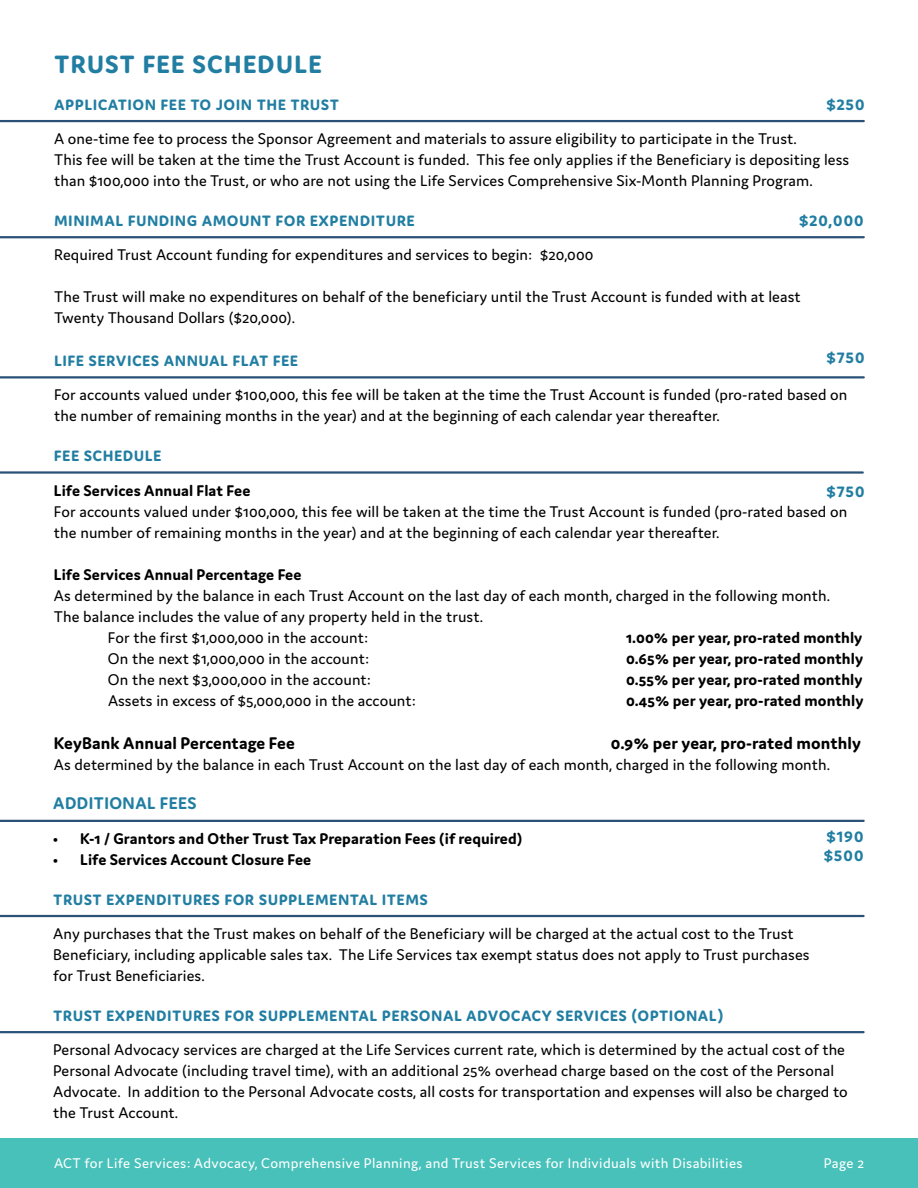
<style>
.page{position:relative;width:918px;height:1188px;background:#fff}
.page>*{position:absolute;margin:0;border:0;box-sizing:border-box;transform-origin:0 0}
.t1{font:700 30px "Domus";letter-spacing:.025em;color:#217ea2}
.t2{font:700 18px/19.5px "Domus";letter-spacing:.025em;color:#217ea2}
.t3{font:700 18px "Domus";color:#000}
.t4{font:16.5px/21px "Domus";letter-spacing:.005em;color:#000}
.t5{font:700 16.5px "Domus";letter-spacing:.005em;color:#000}
.t6{font:15px "Domus";letter-spacing:.025em;color:#fff}
</style>
<div class="page">
<div style="left:0;top:1138px;width:918px;height:50px;background:#48c1ba"></div>
<hr style="left:0;top:120px;width:864px;height:2px;background:#2a5278">
<hr style="left:0;top:376px;width:864px;height:2px;background:#2a5278">
<hr style="left:0;top:236px;width:864px;height:2px;background:#2a5278">
<hr style="left:0;top:471px;width:863px;height:3px;background:#2a5278">
<hr style="left:0;top:915px;width:864px;height:2px;background:#2a5278">
<hr style="left:0;top:1031px;width:864px;height:2px;background:#2a5278">
<hr style="left:0;top:820px;width:864px;height:2px;background:#2a5278">
<h1 class="t1" style="left:54px;top:46px;width:269px">trust fee schedule</h1>
<p class="t2" style="left:54px;top:94px;width:286px">application fee to join the trust</p>
<p class="t4" style="left:54px;top:128px;width:797px">A one-time fee to process the Sponsor Agreement and materials to assure eligibility to participate in the Trust.<br>This fee will be taken at the time the Trust Account is funded. This fee only applies if the Beneficiary is depositing less than $100,000 into the Trust, or who are not using the Life Services Comprehensive Six-Month Planning Program.</p>
<p class="t2" style="left:827px;top:94px;width:40px">$250</p>
<p class="t2" style="left:799px;top:210px;width:66px">$20,000</p>
<p class="t2" style="left:54px;top:210px;width:362px">minimal funding amount for expenditure</p>
<p class="t4" style="left:54px;top:244px;width:541px">Required Trust Account funding for expenditures and services to begin: $20,000</p>
<p class="t4" style="left:54px;top:286px;width:748px">The Trust will make no expenditures on behalf of the beneficiary until the Trust Account is funded with at least<br>Twenty Thousand Dollars ($20,000).</p>
<p class="t2" style="left:826px;top:347px;width:40px">$750</p>
<p class="t2" style="left:54px;top:350px;width:246px">life services annual flat fee</p>
<p class="t4" style="left:54px;top:384px;width:795px">For accounts valued under $100,000, this fee will be taken at the time the Trust Account is funded (pro-rated based on the number of remaining months in the year) and at the beginning of each calendar year thereafter.</p>
<p class="t2" style="left:54px;top:445px;width:109px">fee schedule</p>
<p class="t5" style="left:54px;top:481px;width:198px">Life Services Annual Flat Fee</p>
<p class="t4" style="left:54px;top:500px;width:795px">For accounts valued under $100,000, this fee will be taken at the time the Trust Account is funded (pro-rated based on the number of remaining months in the year) and at the beginning of each calendar year thereafter.</p>
<p class="t5" style="left:54px;top:565px;width:249px">Life Services Annual Percentage Fee</p>
<p class="t4" style="left:54px;top:585px;width:778px">As determined by the balance in each Trust Account on the last day of each month, charged in the following month.</p>
<p class="t4" style="left:54px;top:606px;width:431px">The balance includes the value of any property held in the trust.</p>
<p class="t4" style="left:108px;top:627px;width:262px">For the first $1,000,000 in the account:</p>
<p class="t5" style="left:626px;top:628px;width:238px">1.00% per year, pro-rated monthly</p>
<p class="t4" style="left:108px;top:648px;width:263px">On the next $1,000,000 in the account:</p>
<p class="t5" style="left:626px;top:649px;width:238px">0.65% per year, pro-rated monthly</p>
<p class="t4" style="left:108px;top:669px;width:265px">On the next $3,000,000 in the account:</p>
<p class="t5" style="left:626px;top:670px;width:238px">0.55% per year, pro-rated monthly</p>
<p class="t4" style="left:108px;top:690px;width:310px">Assets in excess of $5,000,000 in the account:</p>
<p class="t5" style="left:626px;top:691px;width:239px">0.45% per year, pro-rated monthly</p>
<p class="t3" style="left:54px;top:733px;width:243px">KeyBank Annual Percentage Fee</p>
<p class="t3" style="left:611px;top:733px;width:252px">0.9% per year, pro-rated monthly</p>
<p class="t4" style="left:54px;top:754px;width:778px">As determined by the balance in each Trust Account on the last day of each month, charged in the following month.</p>
<p class="t2" style="left:826px;top:481px;width:40px">$750</p>
<p class="t2" style="left:53px;top:794px;width:145px">ADDITIONAL FEES</p>
<p class="t5" style="left:53px;top:829px;width:471px">• K-1 / Grantors and Other Trust Tax Preparation Fees (if required)</p>
<p class="t5" style="left:53px;top:850px;width:260px">• Life Services Account Closure Fee</p>
<p class="t2" style="left:824px;top:826px;width:41px">$190 $500</p>
<p class="t2" style="left:53px;top:889px;width:376px">trust expenditures for supplemental items</p>
<p class="t4" style="left:53px;top:923px;width:758px">Any purchases that the Trust makes on behalf of the Beneficiary will be charged at the actual cost to the Trust<br>Beneficiary, including applicable sales tax. The Life Services tax exempt status does not apply to Trust purchases for Trust Beneficiaries.</p>
<p class="t2" style="left:53px;top:1005px;width:672px">trust expenditures for supplemental personal advocacy services (optional)</p>
<p class="t4" style="left:53px;top:1039px;width:796px">Personal Advocacy services are charged at the Life Services current rate, which is determined by the actual cost of the Personal Advocate (including travel time), with an additional 25% overhead charge based on the cost of the Personal Advocate. In addition to the Personal Advocate costs, all costs for transportation and expenses will also be charged to the Trust Account.</p>
<p class="t6" style="left:54px;top:1155px;width:690px">ACT for Life Services: Advocacy, Comprehensive Planning, and Trust Services for Individuals with Disabilities</p>
<p class="t6" style="left:824px;top:1155px;width:42px">Page 2</p>
</div>
